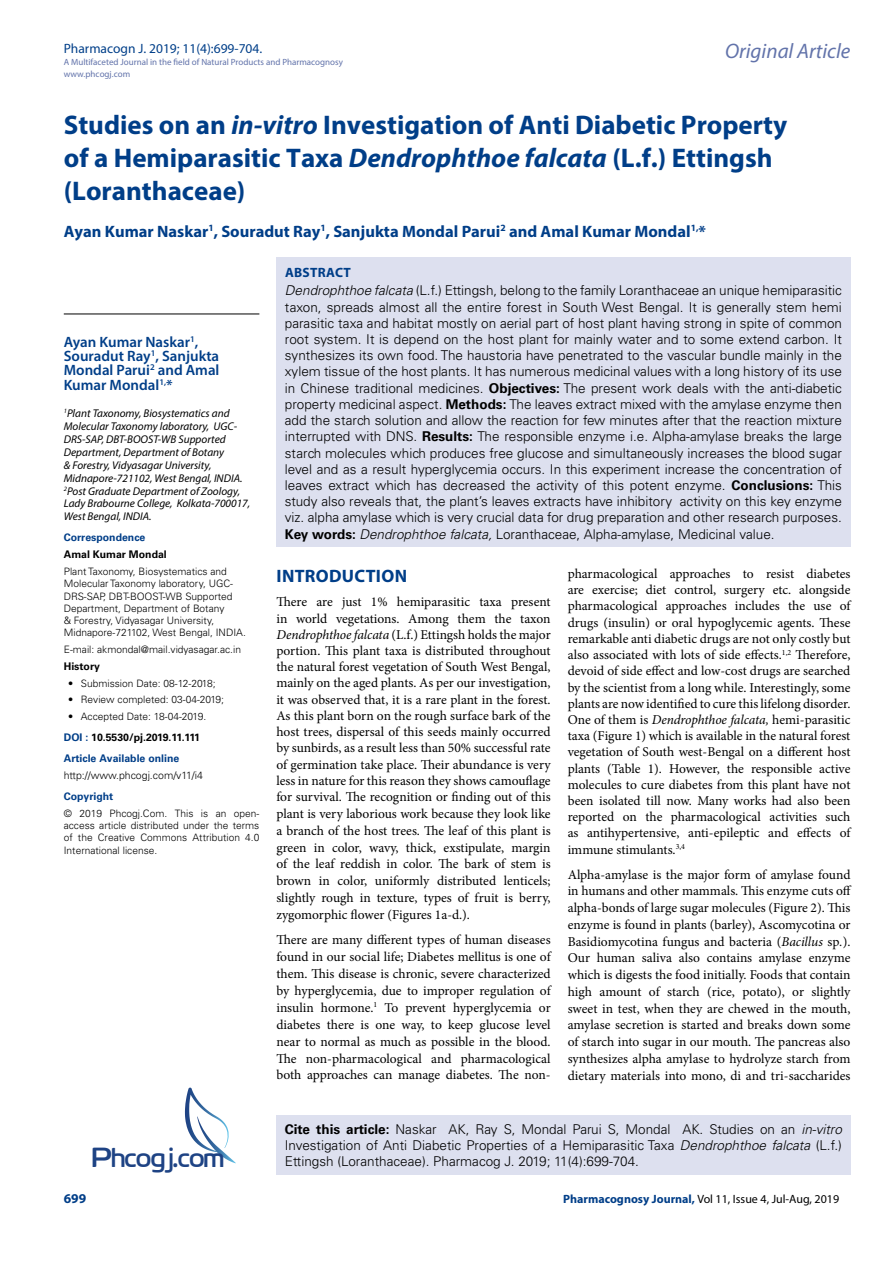
<style>
.page{position:relative;width:893px;height:1263px;background:#fff}
.page>*{position:absolute;margin:0;border:0;box-sizing:border-box;transform-origin:0 0}
.t1{font:27.6px "Cloud World";color:#1e4384}
.t2{font:700 27px/33px "Myriad Pro";color:#003e88}
.t3{font:italic 21px "Myriad Pro";color:#6273aa}
.t4{font:700 18px "Myriad Pro";letter-spacing:.015em;color:#003e88}
.t5{font:700 16.5px "Myriad Pro";color:#003e88}
.t6{font:600 15px/14.4px "Myriad Pro";color:#003e88}
.t7{font:13.5px/16.8px "Minion Pro";color:#000;text-align:justify}
.t8{font:300 13.5px/16.2px "Univers LT Std";color:#000}
.t9{font:13.5px "Myriad Pro";color:#003f89}
.t10{font:700 13.5px "Myriad Pro";letter-spacing:.02em;color:#003e88}
.t11{font:12px "Myriad Pro";color:#000}
.t12{font:italic 11.25px/12.9px "Myriad Pro";color:#000}
.t13{font:700 10.5px/21.1px "Univers LT Std";color:#003e88}
.t14{font:300 10.5px "Univers LT Std";color:#000}
.t15{font:700 10.5px "Univers LT Std";color:#000}
.t16{font:300 10.2px/12.3px "Univers LT Std";color:#000}
.t17{font:9px/12px "Myriad Pro";color:#6273aa}
.s1{font-style:italic}
.s2{color:#000}
.s3{font-weight:700}
.s4{font-weight:700;color:#003e88}
</style>
<div class="page">
<div style="left:276px;top:1115px;width:574px;height:60px;background:#dde0ef"></div>
<svg style="left:185px;top:1087px;width:51px;height:76px"></svg>
<div style="left:276px;top:258px;width:574px;height:289px;background:#dde0ef"></div>
<hr style="left:64px;top:314px;width:195px;height:1px;background:#000">
<p class="t9" style="left:64px;top:40px;width:200px">Pharmacogn J. 2019; 11(4):699-704.</p>
<p class="t17" style="left:64px;top:55px;width:281px">A Multifaceted Journal in the field of Natural Products and Pharmacognosy www.phcogj.com</p>
<h3 class="t3" style="left:725px;top:38px;width:127px">Original Article</h3>
<h2 class="t2" style="left:64px;top:108px;width:725px">Studies on an <span class="s1">in-vitro</span> Investigation of Anti Diabetic Property of a Hemiparasitic Taxa <span class="s1">Dendrophthoe falcata</span> (L.f.) Ettingsh (Loranthaceae)</h2>
<p class="t5" style="left:64px;top:220px;width:644px">Ayan Kumar Naskar<sup>1</sup>, Souradut Ray<sup>1</sup>, Sanjukta Mondal Parui<sup>2</sup> and Amal Kumar Mondal<sup>1,</sup>*</p>
<p class="t6" style="left:64px;top:334px;width:157px">Ayan Kumar Naskar<sup>1</sup>,<br>Souradut Ray<sup>1</sup>, Sanjukta<br>Mondal Parui<sup>2</sup> and Amal<br>Kumar Mondal<sup>1,</sup>*</p>
<p class="t12" style="left:64px;top:407px;width:188px"><sup>1</sup>Plant Taxonomy, Biosystematics and Molecular Taxonomy laboratory, UGC-DRS-SAP, DBT-BOOST-WB Supported Department, Department of Botany<br>&amp; Forestry, Vidyasagar University, Midnapore-721102, West Bengal, INDIA.<br><sup>2</sup>Post Graduate Department of Zoology, Lady Brabourne College, Kolkata-700017, West Bengal, INDIA.</p>
<p class="t13" style="left:64px;top:527px;width:83px">Correspondence</p>
<p class="t15" style="left:64px;top:548px;width:105px">Amal Kumar Mondal</p>
<p class="t16" style="left:64px;top:565px;width:184px">Plant Taxonomy, Biosystematics and Molecular Taxonomy laboratory, UGC-DRS-SAP, DBT-BOOST-WB Supported Department, Department of Botany<br>&amp; Forestry, Vidyasagar University, Midnapore-721102, West Bengal, INDIA.</p>
<p class="t16" style="left:64px;top:643px;width:179px">E-mail: akmondal@mail.vidyasagar.ac.in</p>
<p class="t15" style="left:64px;top:660px;width:38px">History</p>
<p class="t16" style="left:68px;top:677px;width:149px">• Submission Date: 08-12-2018;</p>
<p class="t16" style="left:68px;top:693px;width:158px">• Review completed: 03-04-2019;</p>
<p class="t16" style="left:68px;top:710px;width:140px">• Accepted Date: 18-04-2019.</p>
<p class="t13" style="left:64px;top:727px;width:138px">DOI : <span class="s2">10.5530/pj.2019.11.111<br></span>Article Available online</p>
<p class="t14" style="left:64px;top:769px;width:141px">http://www.phcogj.com/v11/i4</p>
<p class="t13" style="left:64px;top:786px;width:51px">Copyright</p>
<p class="t16" style="left:64px;top:807px;width:197px;text-align:justify">© 2019 Phcogj.Com. This is an open&shy;access article distributed under the terms of the Creative Commons Attribution 4.0<br>International license.</p>
<p class="t10" style="left:285px;top:264px;width:67px">ABSTRACT</p>
<p class="t8" style="left:285px;top:283px;width:559px;text-align:justify"><span class="s1">Dendrophthoe falcata</span> (L.f.) Ettingsh, belong to the family Loranthaceae an unique hemiparasitic taxon, spreads almost all the entire forest in South West Bengal. It is generally stem hemi parasitic taxa and habitat mostly on aerial part of host plant having strong in spite of common root system. It is depend on the host plant for mainly water and to some extend carbon. It synthesizes its own food. The haustoria have penetrated to the vascular bundle mainly in the xylem tissue of the host plants. It has numerous medicinal values with a long history of its use in Chinese traditional medicines. <span class="s3">Objectives:</span> The present work deals with the anti-diabetic property medicinal aspect. <span class="s3">Methods:</span> The leaves extract mixed with the amylase enzyme then add the starch solution and allow the reaction for few minutes after that the reaction mixture interrupted with DNS. <span class="s3">Results:</span> The responsible enzyme i.e. Alpha-amylase breaks the large starch molecules which produces free glucose and simultaneously increases the blood sugar level and as a result hyperglycemia occurs. In this experiment increase the concentration of leaves extract which has decreased the activity of this potent enzyme. <span class="s3">Conclusions:</span> This study also reveals that, the plant’s leaves extracts have inhibitory activity on this key enzyme viz. alpha amylase which is very crucial data for drug preparation and other research purposes.<br><span class="s3">Key words:</span> <span class="s1">Dendrophthoe falcata,</span> Loranthaceae, Alpha-amylase, Medicinal value.</p>
<h3 class="t4" style="left:277px;top:564px;width:132px">INTRODUCTION</h3>
<p class="t7" style="left:276px;top:594px;width:276px">There are just 1% hemiparasitic taxa present in world vegetations. Among them the taxon <span class="s1">Dendrophthoe falcata</span> (L.f.) Ettingsh holds the major portion. This plant taxa is distributed throughout the natural forest vegetation of South West Bengal, mainly on the aged plants. As per our investigation, it was observed that, it is a rare plant in the forest.<br>As this plant born on the rough surface bark of the host trees, dispersal of this seeds mainly occurred by sunbirds, as a result less than 50% successful rate of germination take place. Their abundance is very less in nature for this reason they shows camouflage for survival. The recognition or finding out of this plant is very laborious work because they look like a branch of the host trees. The leaf of this plant is green in color, wavy, thick, exstipulate, margin of the leaf reddish in color. The bark of stem is brown in color, uniformly distributed lenticels; slightly rough in texture, types of fruit is berry, zygomorphic flower (Figures 1a-d.).</p>
<p class="t7" style="left:276px;top:932px;width:276px">There are many different types of human diseases found in our social life; Diabetes mellitus is one of them. This disease is chronic, severe characterized by hyperglycemia, due to improper regulation of insulin hormone.<sup>1</sup> To prevent hyperglycemia or diabetes there is one way, to keep glucose level near to normal as much as possible in the blood.<br>The non-pharmacological and pharmacological both approaches can manage diabetes. The non-</p>
<p class="t7" style="left:568px;top:566px;width:284px;line-height:16.2px">pharmacological approaches to resist diabetes are exercise; diet control, surgery etc. alongside pharmacological approaches includes the use of drugs (insulin) or oral hypoglycemic agents. These remarkable anti diabetic drugs are not only costly but also associated with lots of side effects.<sup>1,2</sup> Therefore, devoid of side effect and low-cost drugs are searched by the scientist from a long while. Interestingly, some plants are now identified to cure this lifelong disorder.<br>One of them is <span class="s1">Dendrophthoe falcata,</span> hemi-parasitic taxa (Figure 1) which is available in the natural forest vegetation of South west-Bengal on a different host plants (Table 1). However, the responsible active molecules to cure diabetes from this plant have not been isolated till now. Many works had also been reported on the pharmacological activities such as antihypertensive, anti-epileptic and effects of immune stimulants.<sup>3,4</sup></p>
<p class="t7" style="left:568px;top:866px;width:286px">Alpha-amylase is the major form of amylase found in humans and other mammals. This enzyme cuts off alpha-bonds of large sugar molecules (Figure 2). This enzyme is found in plants (barley), Ascomycotina or Basidiomycotina fungus and bacteria (<span class="s1">Bacillus</span> sp<span class="s1">.</span>).<br>Our human saliva also contains amylase enzyme which is digests the food initially. Foods that contain high amount of starch (rice, potato), or slightly sweet in test, when they are chewed in the mouth, amylase secretion is started and breaks down some of starch into sugar in our mouth. The pancreas also synthesizes alpha amylase to hydrolyze starch from dietary materials into mono, di and tri-saccharides</p>
<p class="t8" style="left:285px;top:1121px;width:559px"><span class="s3">Cite this article:</span> Naskar AK, Ray S, Mondal Parui S, Mondal AK. Studies on an <span class="s1">in-vitro<br></span>Investigation of Anti Diabetic Properties of a Hemiparasitic Taxa <span class="s1">Dendrophthoe falcata</span> (L.f.)</p>
<h1 class="t1" style="left:92px;top:1136px;width:134px">Phcogj.com</h1>
<p class="t8" style="left:285px;top:1153px;width:356px">Ettingsh (Loranthaceae). Pharmacog J. 2019; 11(4):699-704.</p>
<p class="t10" style="left:64px;top:1190px;width:24px">699</p>
<p class="t11" style="left:563px;top:1191px;width:278px"><span class="s4">Pharmacognosy Journal,</span> Vol 11, Issue 4, Jul-Aug, 2019</p>
</div>
